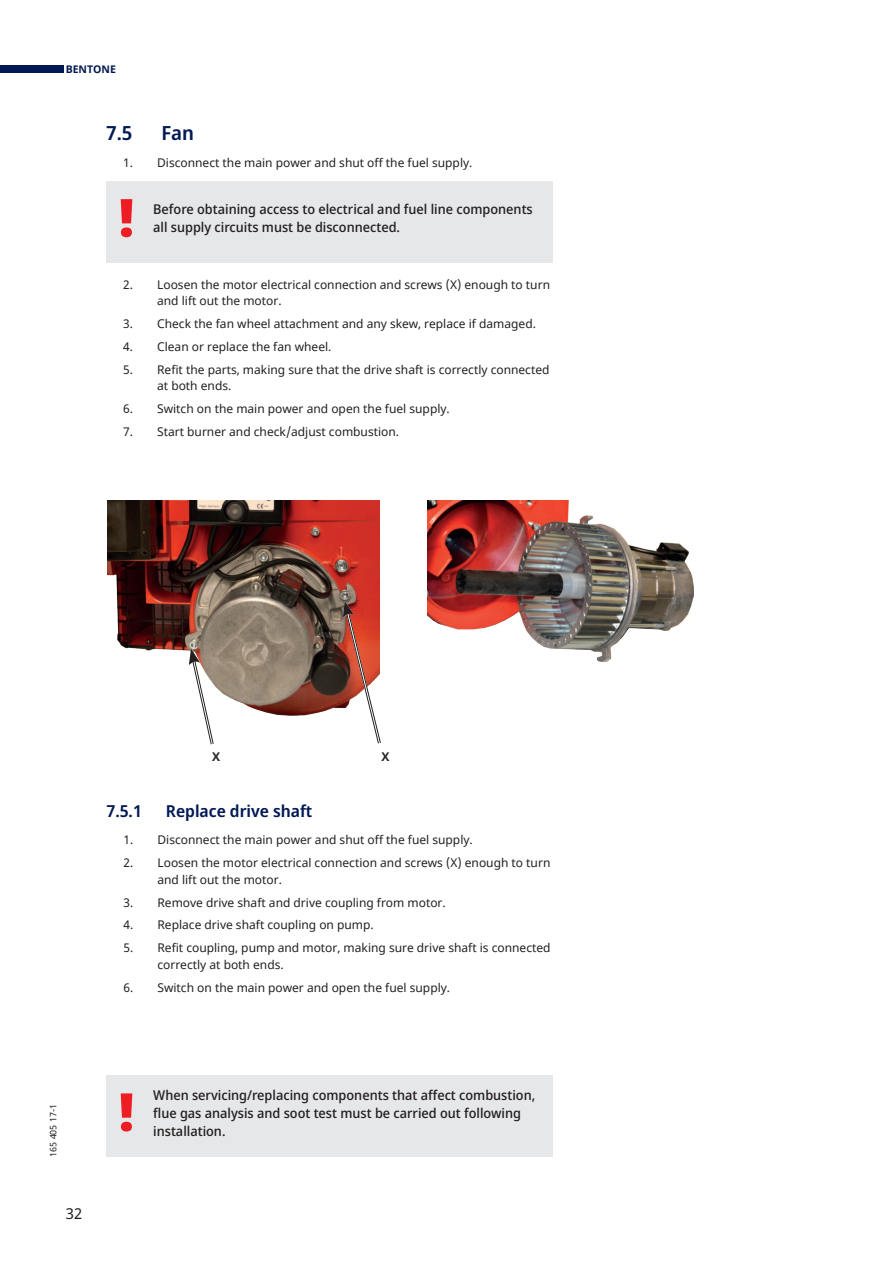
<style>
.page{position:relative;width:893px;height:1263px;background:#fff}
.page>*{position:absolute;margin:0;border:0;box-sizing:border-box;transform-origin:0 0}
.t1{font:900 52.5px "Noto Sans Display";color:#ee1d23}
.t2{font:600 19.5px "Noto Sans Display";color:#001954}
.t3{font:600 16.5px "Noto Sans Display";color:#001954}
.t4{font:15px "Noto Sans";color:#231f20}
.t5{font:500 13.5px/18px "Noto Sans Display";color:#231f20}
.t6{font:12px/16.5px "Noto Sans";color:#231f20}
.t7{font:700 12px "Noto Sans";color:#231f20}
.t8{font:700 10.5px "Noto Sans";color:#001954}
.t9{font:9px "Noto Sans";color:#231f20}
</style>
<div class="page">
<div style="left:0;top:66px;width:64px;height:7px;background:#001954"></div>
<div style="left:106px;top:181px;width:447px;height:82px;background:#e6e7e9"></div>
<div style="left:106px;top:1075px;width:447px;height:82px;background:#e6e7e9"></div>
<img style="left:428px;top:501px;width:265px;height:161px">
<img style="left:107px;top:501px;width:273px;height:215px">
<svg style="left:343px;top:601px;width:38px;height:143px"></svg>
<svg style="left:189px;top:648px;width:27px;height:97px"></svg>
<p class="t8" style="left:66px;top:64px;width:52px">BENTONE</p>
<h2 class="t2" style="left:106px;top:125px;width:28px">7.5</h2>
<h2 class="t2" style="left:161px;top:125px;width:34px">Fan</h2>
<p class="t6" style="left:123px;top:155px;width:351px">1. Disconnect the main power and shut off the fuel supply.</p>
<h1 class="t1" style="left:119px;top:196px;width:16px">!</h1>
<p class="t5" style="left:153px;top:202px;width:381px">Before obtaining access to electrical and fuel line components all supply circuits must be disconnected.</p>
<p class="t6" style="left:157px;top:277px;width:394px;text-indent:-34px">2. Loosen the motor electrical connection and screws (X) enough to turn and lift out the motor.</p>
<p class="t6" style="left:123px;top:316px;width:414px">3. Check the fan wheel attachment and any skew, replace if damaged.</p>
<p class="t6" style="left:123px;top:339px;width:210px">4. Clean or replace the fan wheel.</p>
<p class="t6" style="left:157px;top:362px;width:394px;text-indent:-34px">5. Refit the parts, making sure that the drive shaft is correctly connected at both ends.</p>
<p class="t6" style="left:123px;top:401px;width:328px">6. Switch on the main power and open the fuel supply.</p>
<p class="t6" style="left:123px;top:424px;width:277px">7. Start burner and check/adjust combustion.</p>
<p class="t7" style="left:212px;top:751px;width:10px">X</p>
<p class="t7" style="left:381px;top:751px;width:10px">X</p>
<h3 class="t3" style="left:106px;top:804px;width:37px">7.5.1</h3>
<h3 class="t3" style="left:166px;top:804px;width:148px">Replace drive shaft</h3>
<p class="t6" style="left:123px;top:832px;width:351px">1. Disconnect the main power and shut off the fuel supply.</p>
<p class="t6" style="left:157px;top:855px;width:394px;text-indent:-34px">2. Loosen the motor electrical connection and screws (X) enough to turn and lift out the motor.</p>
<p class="t6" style="left:123px;top:895px;width:324px">3. Remove drive shaft and drive coupling from motor.</p>
<p class="t6" style="left:123px;top:917px;width:252px">4. Replace drive shaft coupling on pump.</p>
<p class="t6" style="left:157px;top:940px;width:395px;text-indent:-34px">5. Refit coupling, pump and motor, making sure drive shaft is connected correctly at both ends.</p>
<p class="t6" style="left:123px;top:980px;width:328px">6. Switch on the main power and open the fuel supply.</p>
<p class="t9" style="left:49px;top:1157px;width:54px;rotate:-90deg">165 405 17-1</p>
<p class="t4" style="left:66px;top:1206px;width:18px">32</p>
<h1 class="t1" style="left:119px;top:1090px;width:16px">!</h1>
<p class="t5" style="left:153px;top:1086px;width:384px">When servicing/replacing components that affect combustion, flue gas analysis and soot test must be carried out following installation.</p>
</div>
